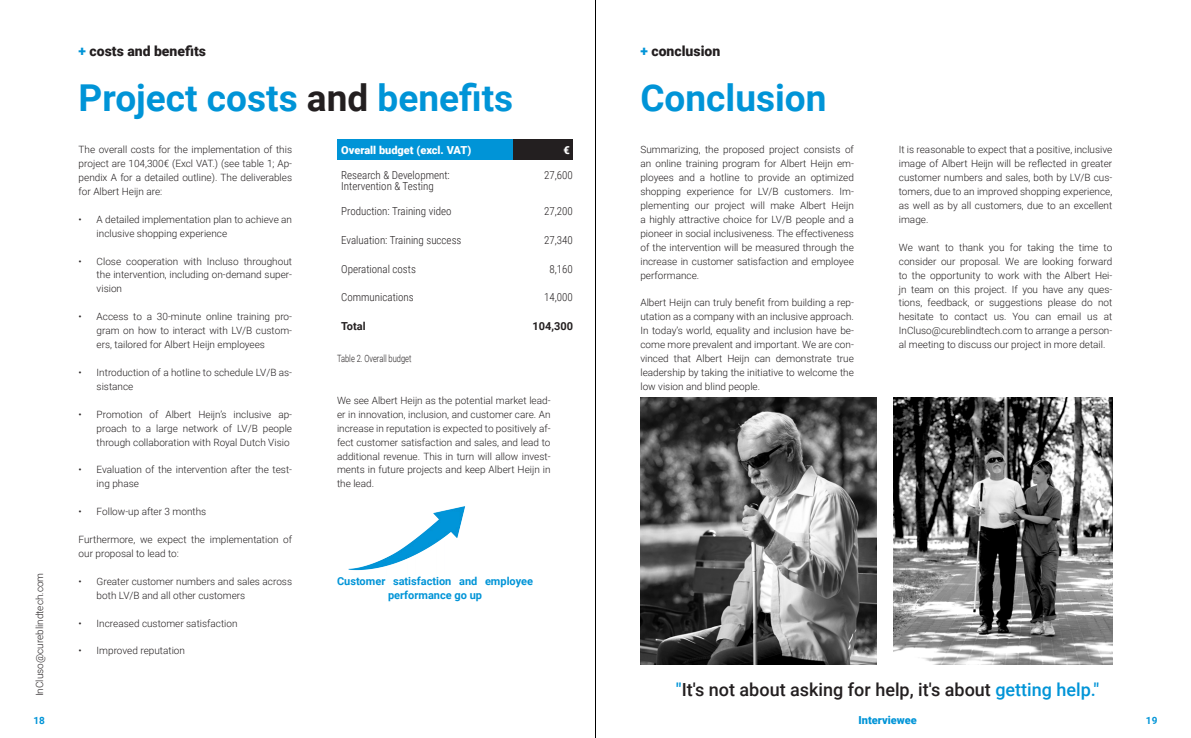
<style>
.page{position:relative;width:1191px;height:738px;background:#fff}
.page>*{position:absolute;margin:0;border:0;box-sizing:border-box;transform-origin:0 0}
.t1{font:700 37px "Roboto";color:#0094d7}
.t2{font:500 18px "Roboto";color:#231f20}
.Section{font:900 14px "Roboto";color:#231f20}
.table_body{font:300 11px "Roboto Condensed";color:#231f20}
.Alineastijl_1{font:700 11px/13.9px "Roboto";color:#0094d7;text-align:center}
.table_title{font:900 11px "Roboto";color:#fff}
.table_body-2{font:700 11px "Roboto";color:#231f20}
.t3{font:900 11px "Roboto";color:#0094d7}
.Body{font:300 10px/13.9px "Roboto";color:#231f20;text-align:justify}
.Body-2{font:300 10px "Roboto";color:#231f20;scale:.75 1}
.t4{font:700 10px "Roboto";color:#0094d7}
.s1{color:#0094d7}
.s2{color:#231f20}
</style>
<div class="page">
<div style="left:337px;top:139px;width:177px;height:21px;background:#0094d7"></div>
<div style="left:514px;top:139px;width:59px;height:21px;background:#231f20"></div>
<img style="left:348px;top:506px;width:118px;height:65px">
<img style="left:640px;top:397px;width:236px;height:266px">
<img style="left:893px;top:397px;width:219px;height:266px">
<hr style="left:595px;top:0;width:1px;height:737px;background:#000">
<p class="Section" style="left:79px;top:41px;width:129px"><span class="s1">+</span> costs and benefits</p>
<p class="Section" style="left:640px;top:41px;width:81px"><span class="s1">+</span> conclusion</p>
<p class="t1" style="left:79px;top:72px;width:436px">Project costs <span class="s2">and</span> benefits</p>
<p class="Body" style="left:79px;top:142px;width:215px">The overall costs for the implementation of this project are 104,300€ (Excl VAT.) (see table 1; Ap&shy;pendix A for a detailed outline). The deliverables for Albert Heijn are:</p>
<p class="Body" style="left:97px;top:212px;width:197px;text-indent:-18px">• A detailed implementation plan to achieve an inclusive shopping experience</p>
<p class="Body" style="left:97px;top:253px;width:197px;text-indent:-18px">• Close cooperation with Incluso throughout the intervention, including on-demand super&shy;vision</p>
<p class="Body" style="left:97px;top:309px;width:197px;text-indent:-18px">• Access to a 30-minute online training pro&shy;gram on how to interact with LV/B custom&shy;ers, tailored for Albert Heijn employees</p>
<p class="Body" style="left:97px;top:365px;width:197px;text-indent:-18px">• Introduction of a hotline to schedule LV/B as&shy;sistance</p>
<p class="Body" style="left:97px;top:406px;width:197px;text-indent:-18px">• Promotion of Albert Heijn’s inclusive ap&shy;proach to a large network of LV/B people through collaboration with Royal Dutch Visio</p>
<p class="Body" style="left:97px;top:462px;width:197px;text-indent:-18px">• Evaluation of the intervention after the test&shy;ing phase</p>
<p class="Body" style="left:79px;top:504px;width:129px">• Follow-up after 3 months</p>
<p class="Body" style="left:79px;top:531px;width:215px">Furthermore, we expect the implementation of our proposal to lead to:</p>
<p class="Body" style="left:97px;top:573px;width:197px;text-indent:-18px">• Greater customer numbers and sales across both LV/B and all other customers</p>
<p class="Body" style="left:79px;top:615px;width:160px">• Increased customer satisfaction</p>
<p class="Body" style="left:79px;top:643px;width:108px">• Improved reputation</p>
<p class="t1" style="left:640px;top:72px;width:188px">Conclusion</p>
<p class="table_title" style="left:341px;top:142px;width:131px">Overall budget (excl. VAT)</p>
<p class="table_title" style="left:563px;top:142px;width:8px">€</p>
<p class="table_body" style="left:341px;top:167px;width:110px">Research &amp; Development:</p>
<p class="table_body" style="left:341px;top:178px;width:94px">Intervention &amp; Testing</p>
<p class="Body" style="left:640px;top:142px;width:215px">Summarizing, the proposed project consists of an online training program for Albert Heijn em&shy;ployees and a hotline to provide an optimized shopping experience for LV/B customers. Im&shy;plementing our project will make Albert Heijn a highly attractive choice for LV/B people and a pioneer in social inclusiveness. The effectiveness of the intervention will be measured through the increase in customer satisfaction and employee performance.</p>
<p class="Body" style="left:640px;top:295px;width:215px">Albert Heijn can truly benefit from building a rep&shy;utation as a company with an inclusive approach.<br>In today’s world, equality and inclusion have be&shy;come more prevalent and important. We are con&shy;vinced that Albert Heijn can demonstrate true leadership by taking the initiative to welcome the low vision and blind people.</p>
<p class="Body" style="left:899px;top:142px;width:215px">It is reasonable to expect that a positive, inclusive image of Albert Heijn will be reflected in greater customer numbers and sales, both by LV/B cus&shy;tomers, due to an improved shopping experience, as well as by all customers, due to an excellent image.</p>
<p class="Body" style="left:899px;top:240px;width:215px">We want to thank you for taking the time to consider our proposal. We are looking forward to the opportunity to work with the Albert Hei&shy;jn team on this project. If you have any ques&shy;tions, feedback, or suggestions please do not hesitate to contact us. You can email us at InCluso@cureblindtech.com to arrange a person&shy;al meeting to discuss our project in more detail.</p>
<p class="table_body" style="left:544px;top:167px;width:30px">27,600</p>
<p class="table_body" style="left:341px;top:204px;width:112px">Production: Training video</p>
<p class="table_body" style="left:544px;top:204px;width:30px">27,200</p>
<p class="table_body" style="left:341px;top:232px;width:122px">Evaluation: Training success</p>
<p class="table_body" style="left:544px;top:232px;width:30px">27,340</p>
<p class="table_body" style="left:341px;top:261px;width:76px">Operational costs</p>
<p class="table_body" style="left:549px;top:261px;width:25px">8,160</p>
<p class="table_body" style="left:341px;top:289px;width:74px">Communications</p>
<p class="table_body" style="left:544px;top:289px;width:30px">14,000</p>
<p class="table_body-2" style="left:341px;top:318px;width:26px">Total</p>
<p class="table_body-2" style="left:532px;top:318px;width:42px">104,300</p>
<p class="Body-2" style="left:337px;top:351px;width:101px">Table 2. Overall budget</p>
<p class="Body" style="left:337px;top:392px;width:215px">We see Albert Heijn as the potential market lead&shy;er in innovation, inclusion, and customer care. An increase in reputation is expected to positively af&shy;fect customer satisfaction and sales, and lead to additional revenue. This in turn will allow invest&shy;ments in future projects and keep Albert Heijn in the lead.</p>
<p class="Body" style="left:32px;top:695px;width:125px;rotate:-90deg">InCluso@cureblindtech.com</p>
<p class="Alineastijl_1" style="left:337px;top:573px;width:197px">Customer satisfaction and employee performance go up</p>
<p class="t2" style="left:676px;top:676px;width:425px"><span class="s1">"</span>It's not about asking for help, it's about <span class="s1">getting help."</span></p>
<p class="t3" style="left:858px;top:711px;width:60px">Interviewee</p>
<p class="t4" style="left:34px;top:713px;width:13px">18</p>
<p class="t4" style="left:1146px;top:713px;width:13px">19</p>
</div>
